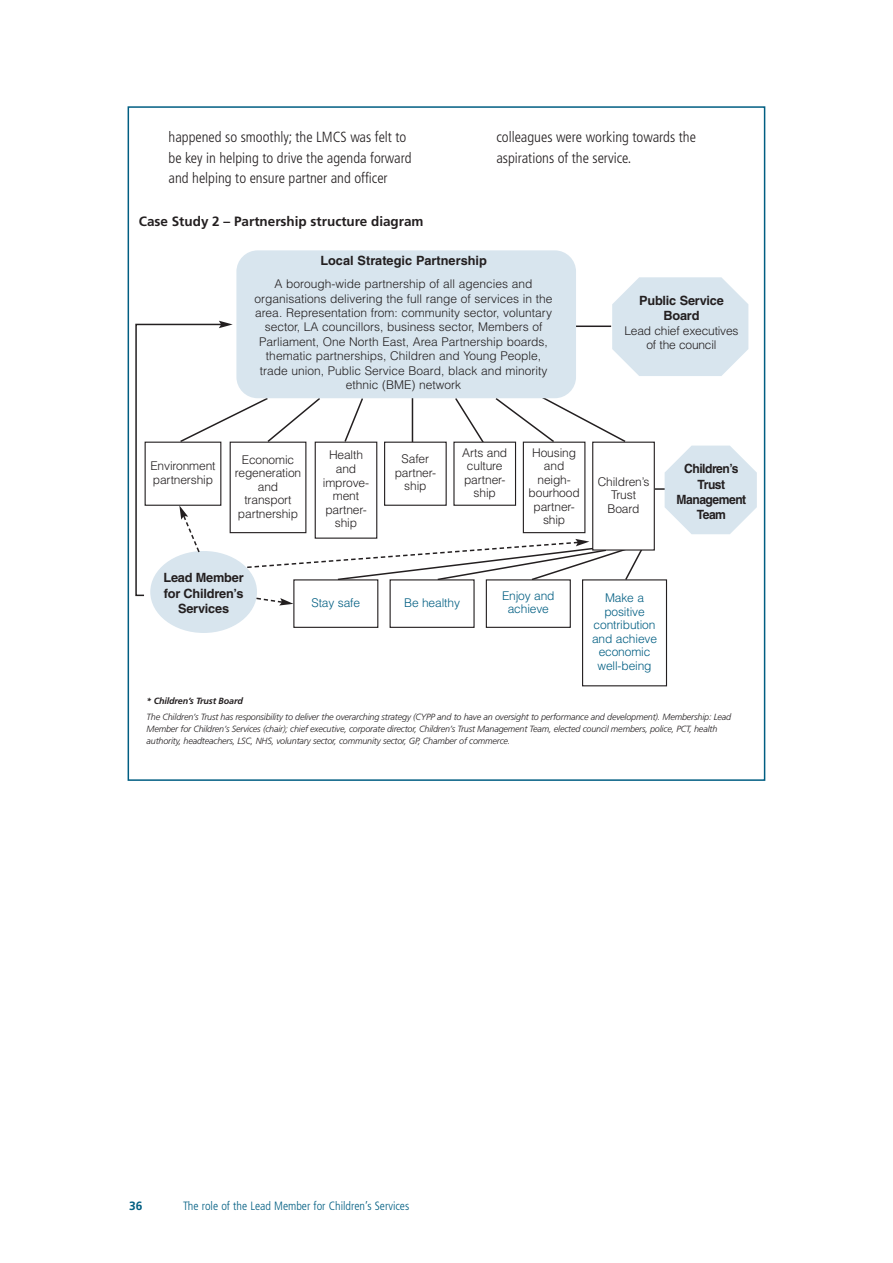
<style>
.page{position:relative;width:893px;height:1263px;background:#fff}
.page>*{position:absolute;margin:0;border:0;box-sizing:border-box;transform-origin:0 0}
.t1{font:300 condensed 14.7px/20.7px "Frutiger";color:#231f20}
.t2{font:700 13.5px "Frutiger";color:#231f20}
.t3{font:700 12.75px/15.3px "Helvetica";letter-spacing:-.015em;color:#231f20;text-align:center}
.t4{font:700 12.75px/15.3px "Helvetica";letter-spacing:-.04em;color:#231f20;text-align:center;scale:.95 1}
.t5{font:300 12px/13.5px "Helvetica";color:#231f20;text-align:center}
.t6{font:300 12px/13.5px "Helvetica";letter-spacing:-.01em;color:#005e82;text-align:center}
.t7{font:300 condensed 12px "Frutiger";color:#005e82}
.t8{font:700 12px "Frutiger";color:#005e82}
.t9{font:italic 300 9px/12px "Frutiger";letter-spacing:-.015em;color:#231f20}
.t10{font:italic 700 9px "Frutiger";letter-spacing:-.015em;color:#231f20}
</style>
<div class="page">
<div style="left:150px;top:551px;width:107px;height:82px;background:#d8e5ee;border-radius:50%"></div>
<div style="left:293px;top:579px;width:85px;height:49px;border:1px solid #231f20"></div>
<div style="left:390px;top:579px;width:85px;height:49px;border:1px solid #231f20"></div>
<div style="left:486px;top:579px;width:85px;height:49px;border:1px solid #231f20"></div>
<div style="left:582px;top:579px;width:85px;height:107px;border:1px solid #231f20"></div>
<div style="left:236px;top:250px;width:340px;height:148px;background:#d8e5ee;border-radius:21px"></div>
<svg style="left:135px;top:277px;width:622px;height:328px"></svg>
<p class="t1" style="left:169px;top:128px;width:245px">happened so smoothly; the LMCS was felt to be key in helping to drive the agenda forward and helping to ensure partner and officer</p>
<p class="t1" style="left:496px;top:128px;width:201px">colleagues were working towards the aspirations of the service.</p>
<p class="t2" style="left:139px;top:215px;width:286px">Case Study 2 – Partnership structure diagram</p>
<p class="t3" style="left:320px;top:254px;width:168px">Local Strategic Partnership</p>
<p class="t5" style="left:255px;top:277px;width:300px;line-height:14.4px">A borough-wide partnership of all agencies and organisations delivering the full range of services in the area. Representation from: community sector, voluntary sector, LA councillors, business sector, Members of Parliament, One North East, Area Partnership boards, thematic partnerships, Children and Young People, trade union, Public Service Board, black and minority ethnic (BME) network</p>
<p class="t3" style="left:639px;top:294px;width:86px">Public Service<br>Board</p>
<p class="t5" style="left:624px;top:324px;width:116px;line-height:14.4px">Lead chief executives of the council</p>
<p class="t5" style="left:150px;top:459px;width:67px;text-align:left">Environment partnership</p>
<p class="t5" style="left:235px;top:453px;width:68px">Economic regeneration and transport partnership</p>
<p class="t5" style="left:323px;top:449px;width:48px">Health and improve&shy;ment partner&shy;ship</p>
<p class="t5" style="left:395px;top:452px;width:43px">Safer partner&shy;ship</p>
<p class="t5" style="left:462px;top:446px;width:46px">Arts and culture partner&shy;ship</p>
<p class="t5" style="left:529px;top:446px;width:53px">Housing and neigh&shy;bourhood partner&shy;ship</p>
<p class="t5" style="left:598px;top:475px;width:53px">Children’s<br>Trust<br>Board</p>
<p class="t4" style="left:676px;top:462px;width:75px">Children’s<br>Trust<br>Management<br>Team</p>
<p class="t3" style="left:164px;top:571px;width:82px">Lead Member for Children’s<br>Services</p>
<p class="t6" style="left:312px;top:596px;width:50px">Stay safe</p>
<p class="t6" style="left:404px;top:596px;width:57px">Be healthy</p>
<p class="t6" style="left:502px;top:589px;width:54px">Enjoy and achieve</p>
<p class="t6" style="left:592px;top:591px;width:67px">Make a positive contribution and achieve economic well-being</p>
<p class="t10" style="left:147px;top:697px;width:98px">* Children’s Trust Board</p>
<p class="t9" style="left:147px;top:712px;width:586px">The Children’s Trust has responsibility to deliver the overarching strategy (CYPP and to have an oversight to performance and development). Membership: Lead<br>Member for Children’s Services (chair); chief executive, corporate director, Children’s Trust Management Team, elected council members, police, PCT, health authority, headteachers, LSC, NHS, voluntary sector, community sector, GP, Chamber of commerce.</p>
<p class="t8" style="left:129px;top:1201px;width:15px">36</p>
<p class="t7" style="left:183px;top:1201px;width:228px">The role of the Lead Member for Children’s Services</p>
</div>
